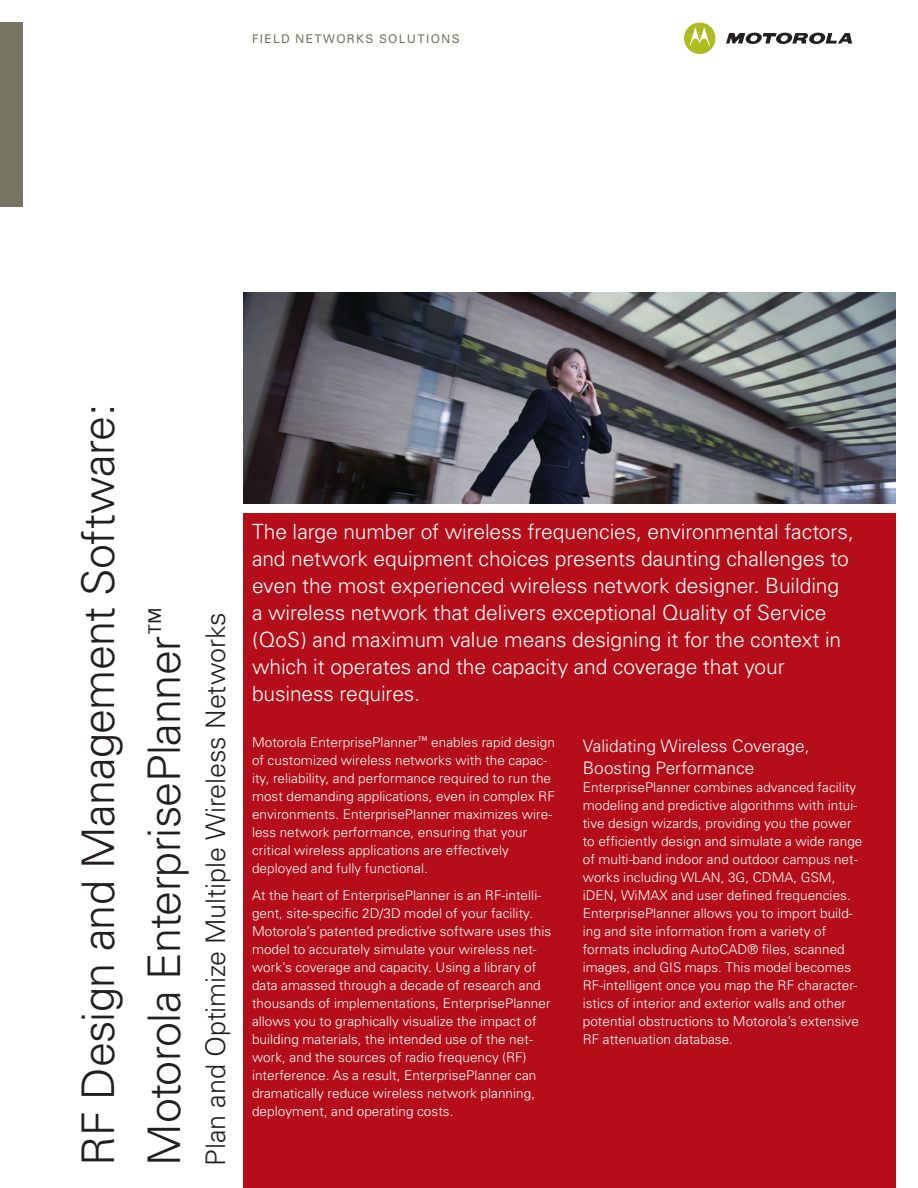
<style>
.page{position:relative;width:918px;height:1188px;background:#fff}
.page>*{position:absolute;margin:0;border:0;box-sizing:border-box;transform-origin:0 0}
.t1{font:300 45px "Univers";letter-spacing:-.015em;color:#231f20}
.SUBTITLE{font:300 27px "Univers";letter-spacing:-.005em;color:#231f20}
.INTRO{font:300 21px/27px "Univers";letter-spacing:-.005em;color:#fff}
.SUBHEAD_1{font:300 17.25px/22.5px "Univers";color:#fff}
.BODY_COPY{font:300 13.5px/18px "Univers";letter-spacing:.005em;color:#fff}
.EYEBROW{font:12px "Univers";letter-spacing:.105em;color:#767561}
</style>
<div class="page">
<div style="left:243px;top:513px;width:653px;height:675px;background:#b50e1a"></div>
<div style="left:0;top:22px;width:22px;height:185px;background:#767561"></div>
<svg style="left:684px;top:22px;width:31px;height:32px"></svg>
<svg style="left:726px;top:33px;width:126px;height:11px"></svg>
<img style="left:243px;top:293px;width:653px;height:211px">
<p class="EYEBROW" style="left:252px;top:32px;width:209px">FIELD NETWORKS SOLUTIONS</p>
<p class="t1" style="left:71px;top:1166px;width:764px;rotate:-90deg">RF Design and Management Software:</p>
<p class="t1" style="left:137px;top:1166px;width:561px;rotate:-90deg">Motorola EnterprisePlanner<sup>™</sup></p>
<p class="SUBTITLE" style="left:199px;top:1166px;width:554px;rotate:-90deg">Plan and Optimize Multiple Wireless Networks</p>
<p class="INTRO" style="left:252px;top:518px;width:603px">The large number of wireless frequencies, environmental factors, and network equipment choices presents daunting challenges to even the most experienced wireless network designer. Building a wireless network that delivers exceptional Quality of Service (QoS) and maximum value means designing it for the context in which it operates and the capacity and coverage that your business requires.</p>
<p class="BODY_COPY" style="left:252px;top:733px;width:304px">Motorola EnterprisePlanner<sup>™</sup> enables rapid design of customized wireless networks with the capac&shy;ity, reliability, and performance required to run the most demanding applications, even in complex RF environments. EnterprisePlanner maximizes wire&shy;less network performance, ensuring that your critical wireless applications are effectively deployed and fully functional.</p>
<p class="BODY_COPY" style="left:252px;top:886px;width:301px">At the heart of EnterprisePlanner is an RF-intelli&shy;gent, site-specific 2D/3D model of your facility.<br>Motorola’s patented predictive software uses this model to accurately simulate your wireless net&shy;work’s coverage and capacity. Using a library of data amassed through a decade of research and thousands of implementations, EnterprisePlanner allows you to graphically visualize the impact of building materials, the intended use of the net&shy;work, and the sources of radio frequency (RF) interference. As a result, EnterprisePlanner can dramatically reduce wireless network plan- ning, deployment, and operating costs.</p>
<p class="SUBHEAD_1" style="left:583px;top:734px;width:228px">Validating Wireless Coverage,<br>Boosting Performance</p>
<p class="BODY_COPY" style="left:583px;top:778px;width:281px">EnterprisePlanner combines advanced facility modeling and predictive algorithms with intui&shy;tive design wizards, providing you the power to efficiently design and simulate a wide range of multi-band indoor and outdoor campus net&shy;works including WLAN, 3G, CDMA, GSM, iDEN, WiMAX and user defined frequencies.<br>EnterprisePlanner allows you to import build&shy;ing and site information from a variety of formats including AutoCAD® files, scanned images, and GIS maps. This model becomes RF-intelligent once you map the RF character&shy;istics of interior and exterior walls and other potential obstructions to Motorola’s extensive RF attenuation database.</p>
</div>
